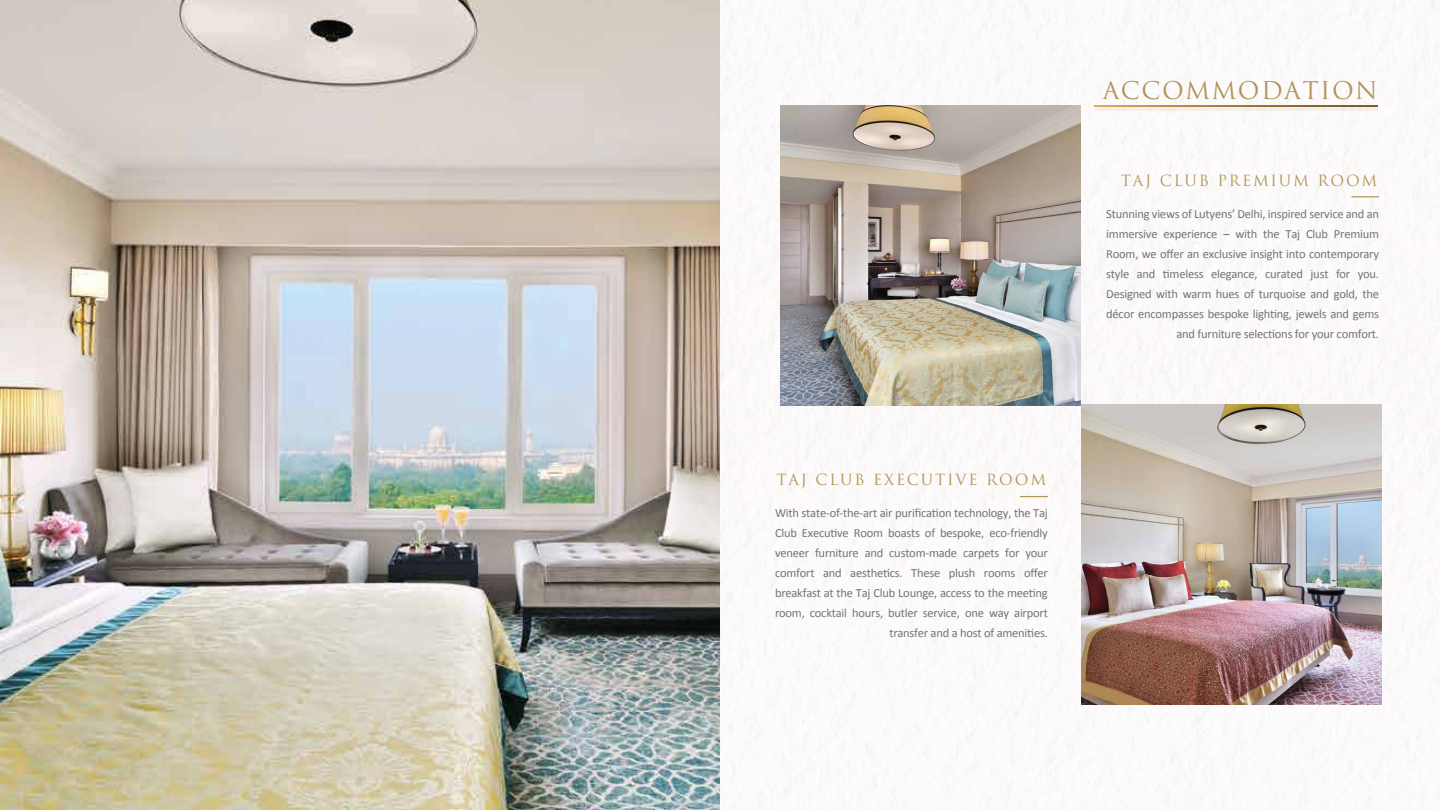
<style>
.page{position:relative;width:1440px;height:810px;background:#fff}
.page>*{position:absolute;margin:0;border:0;box-sizing:border-box;transform-origin:0 0}
.t1{font:23.75px "Trajan Pro 3";letter-spacing:.06em;color:#b1945a}
.t2{font:15px "Trajan Pro 3";letter-spacing:.12em;color:#b29657}
.t3{font:12.5px/20px "Calibri";letter-spacing:-.015em;color:#727476;text-align:right}
</style>
<div class="page">
<img style="left:720px;top:0;width:720px;height:810px">
<img style="left:0;top:0;width:720px;height:810px">
<img style="left:781px;top:105px;width:300px;height:300px">
<img style="left:1081px;top:405px;width:300px;height:300px">
<div style="left:1095px;top:106px;width:283px;height:5px;background:#f6f4f2"></div>
<svg style="left:1095px;top:106px;width:283px;height:1px"></svg>
<svg style="left:1351px;top:196px;width:28px;height:1px"></svg>
<svg style="left:1020px;top:496px;width:28px;height:1px"></svg>
<p class="t2" style="left:776px;top:470px;width:271px">TAJ CLUB EXECUTIVE ROOM</p>
<p class="t3" style="left:775px;top:503px;width:274px">With state-of-the-art air purification technology, the Taj Club Executive Room boasts of bespoke, eco-friendly veneer furniture and custom-made carpets for your comfort and aesthetics. These plush rooms offer breakfast at the Taj Club Lounge, access to the meeting room, cocktail hours, butler service, one way airport transfer and a host of amenities.</p>
<h1 class="t1" style="left:1103px;top:74px;width:276px">ACCOMMODATION</h1>
<p class="t2" style="left:1121px;top:170px;width:258px">TAJ CLUB PREMIUM ROOM</p>
<p class="t3" style="left:1106px;top:203px;width:274px">Stunning views of Lutyens’ Delhi, inspired service and an immersive experience – with the Taj Club Premium Room, we offer an exclusive insight into contemporary style and timeless elegance, curated just for you.<br>Designed with warm hues of turquoise and gold, the décor encompasses bespoke lighting, jewels and gems and furniture selections for your comfort.</p>
</div>
